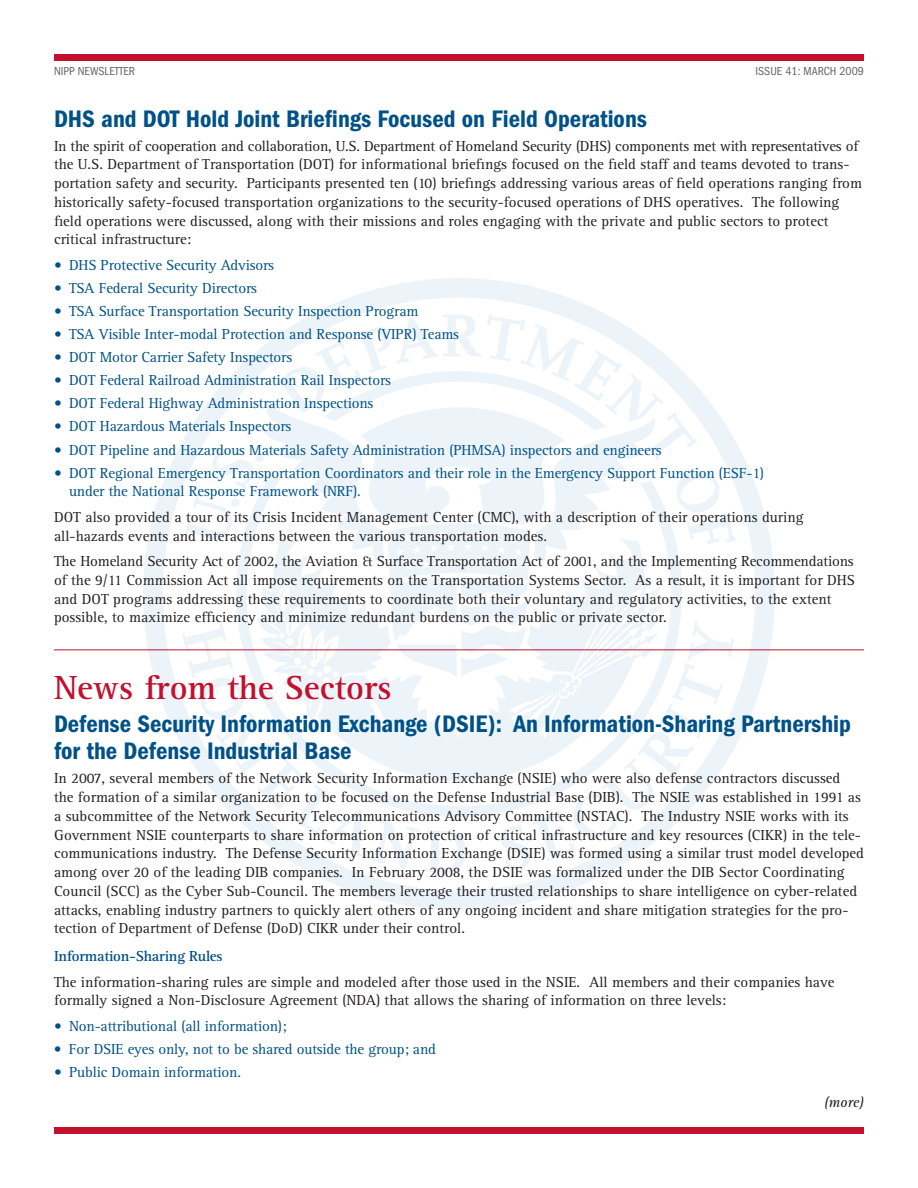
<style>
.page{position:relative;width:918px;height:1188px;background:#fff}
.page>*{position:absolute;margin:0;border:0;box-sizing:border-box;transform-origin:0 0}
.t1{font:700 34.5px "Rotis Serif";color:#c3102f}
.t2{font:600 condensed 24.75px/27px "Franklin Gothic";color:#005187}
.t3{font:15px/18.8px "Rotis Serif";color:#231f20}
.t4{font:15px/18.8px "Rotis Serif";letter-spacing:-.01em;color:#005187}
.t5{font:700 15px "Rotis Serif";letter-spacing:-.02em;color:#005187}
.t6{font:italic 15px "Rotis Serif";color:#231f20}
.t7{font:condensed 12px "Franklin Gothic";color:#636366}
</style>
<div class="page">
<div style="left:54px;top:1127px;width:810px;height:7px;background:#c3102f"></div>
<div style="left:54px;top:54px;width:810px;height:7px;background:#c3102f"></div>
<svg style="left:143px;top:278px;width:632px;height:632px"></svg>
<svg style="left:182px;top:314px;width:554px;height:559px"></svg>
<hr style="left:54px;top:650px;width:810px;height:1px;background:#c3102f">
<p class="t7" style="left:54px;top:64px;width:83px">NIPP NEWSLETTER</p>
<p class="t7" style="left:755px;top:64px;width:10px">ISSUE</p>
<p class="t7" style="left:785px;top:64px;width:80px">41: MARCH 2009</p>
<h2 class="t2" style="left:54px;top:105px;width:594px">DHS and DOT Hold Joint Briefings Focused on Field Operations</h2>
<p class="t3" style="left:54px;top:137px;width:810px">In the spirit of cooperation and collaboration, U.S. Department of Homeland Security (DHS) components met with representatives of the U.S. Department of Transportation (DOT) for informational briefings focused on the field staff and teams devoted to trans&shy;portation safety and security. Participants presented ten (10) briefings addressing various areas of field operations ranging from historically safety-focused transportation organizations to the security-focused operations of DHS operatives. The following field operations were discussed, along with their missions and roles engaging with the private and public sectors to protect critical infrastructure:</p>
<p class="t4" style="left:54px;top:256px;width:222px">• DHS Protective Security Advisors</p>
<p class="t4" style="left:54px;top:279px;width:205px">• TSA Federal Security Directors</p>
<p class="t4" style="left:54px;top:302px;width:366px">• TSA Surface Transportation Security Inspection Program</p>
<p class="t4" style="left:54px;top:325px;width:407px">• TSA Visible Inter-modal Protection and Response (VIPR) Teams</p>
<p class="t4" style="left:54px;top:348px;width:240px">• DOT Motor Carrier Safety Inspectors</p>
<p class="t4" style="left:54px;top:371px;width:338px">• DOT Federal Railroad Administration Rail Inspectors</p>
<p class="t4" style="left:54px;top:394px;width:321px">• DOT Federal Highway Administration Inspections</p>
<p class="t4" style="left:54px;top:418px;width:239px">• DOT Hazardous Materials Inspectors</p>
<p class="t4" style="left:54px;top:441px;width:609px">• DOT Pipeline and Hazardous Materials Safety Administration (PHMSA) inspectors and engineers</p>
<p class="t4" style="left:69px;top:464px;width:697px;text-indent:-15px">• DOT Regional Emergency Transportation Coordinators and their role in the Emergency Support Function (ESF-1) under the National Response Framework (NRF).</p>
<p class="t3" style="left:54px;top:508px;width:751px">DOT also provided a tour of its Crisis Incident Management Center (CMC), with a description of their operations during all-hazards events and interactions between the various transportation modes.</p>
<p class="t3" style="left:54px;top:552px;width:802px">The Homeland Security Act of 2002, the Aviation &amp; Surface Transportation Act of 2001, and the Implementing Recommendations of the 9/11 Commission Act all impose requirements on the Transportation Systems Sector. As a result, it is important for DHS and DOT programs addressing these requirements to coordinate both their voluntary and regulatory activities, to the extent possible, to maximize efficiency and minimize redundant burdens on the public or private sector.</p>
<h1 class="t1" style="left:54px;top:667px;width:339px">News from the Sectors</h1>
<h2 class="t2" style="left:54px;top:711px;width:798px">Defense Security Information Exchange (DSIE): An Information-Sharing Partnership for the Defense Industrial Base</h2>
<p class="t3" style="left:54px;top:770px;width:812px">In 2007, several members of the Network Security Information Exchange (NSIE) who were also defense contractors discussed<br>the formation of a similar organization to be focused on the Defense Industrial Base (DIB). The NSIE was established in 1991 as a subcommittee of the Network Security Telecommunications Advisory Committee (NSTAC). The Industry NSIE works with its Government NSIE counterparts to share information on protection of critical infrastructure and key resources (CIKR) in the tele&shy;communications industry. The Defense Security Information Exchange (DSIE) was formed using a similar trust model developed among over 20 of the leading DIB companies. In February 2008, the DSIE was formalized under the DIB Sector Coordinating Council (SCC) as the Cyber Sub-Council. The members leverage their trusted relationships to share intelligence on cyber-related attacks, enabling industry partners to quickly alert others of any ongoing incident and share mitigation strategies for the pro&shy;tection of Department of Defense (DoD) CIKR under their control.</p>
<p class="t5" style="left:54px;top:947px;width:170px">Information-Sharing Rules</p>
<p class="t3" style="left:54px;top:973px;width:782px">The information-sharing rules are simple and modeled after those used in the NSIE. All members and their companies have formally signed a Non-Disclosure Agreement (NDA) that allows the sharing of information on three levels:</p>
<p class="t4" style="left:54px;top:1017px;width:234px">• Non-attributional (all information);</p>
<p class="t4" style="left:54px;top:1040px;width:384px">• For DSIE eyes only, not to be shared outside the group; and</p>
<p class="t4" style="left:54px;top:1063px;width:188px">• Public Domain information.</p>
<p class="t6" style="left:824px;top:1094px;width:42px">(more)</p>
</div>
